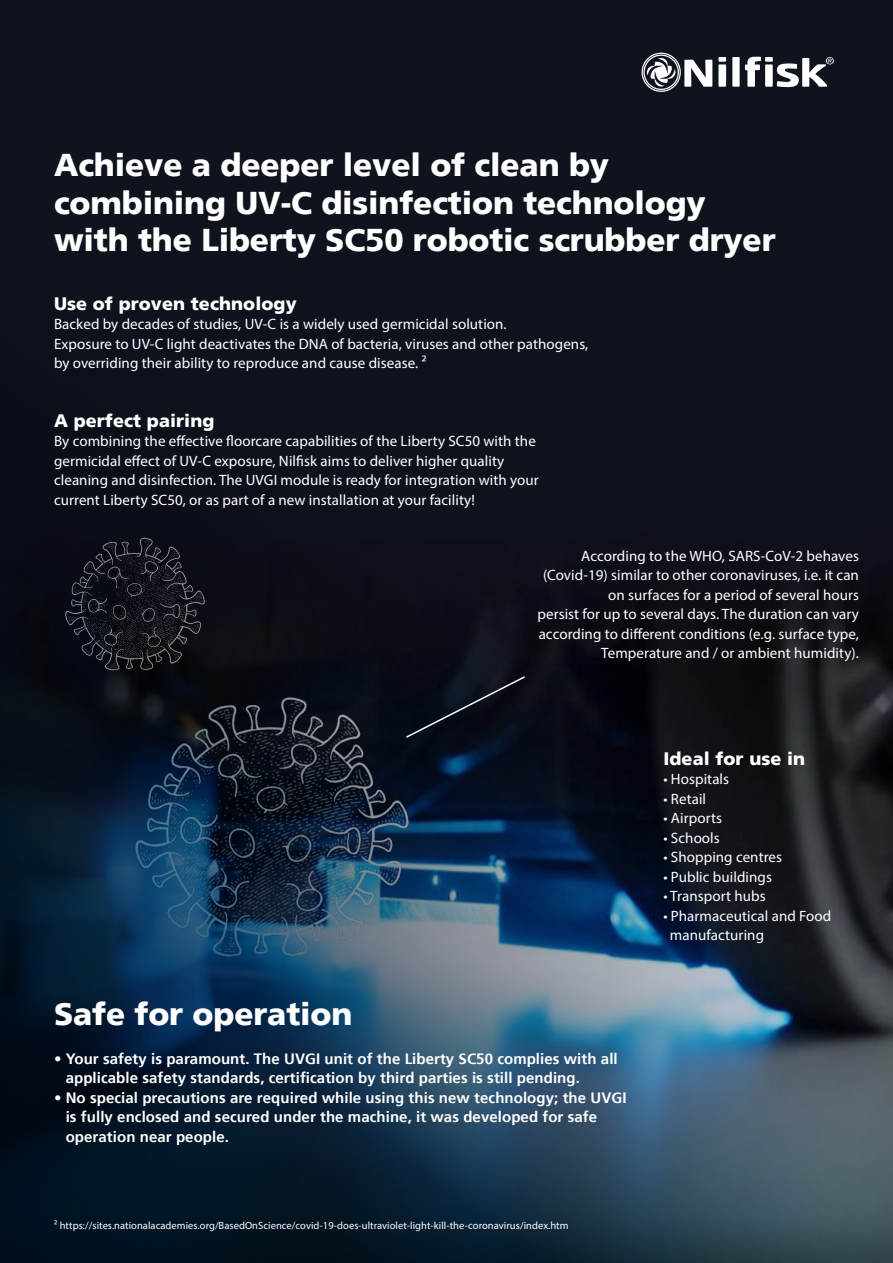
<style>
.page{position:relative;width:893px;height:1263px;background:#fff}
.page>*{position:absolute;margin:0;border:0;box-sizing:border-box;transform-origin:0 0}
.t1{font:900 31.5px/37.5px "Frutiger";letter-spacing:-.005em;color:#fff}
.t2{font:900 18px "Frutiger";letter-spacing:.005em;color:#fff}
.t3{font:15px/19.5px "Myriad Pro";letter-spacing:.005em;color:#fff}
.t4{font:700 15px/19.5px "Frutiger LT Std";letter-spacing:.005em;color:#fff}
.t5{font:10.5px "Myriad Pro";letter-spacing:.005em;color:#fff}
</style>
<div class="page">
<div style="left:0;top:0;width:893px;height:247px;background:#0f131e"></div>
<div style="left:732px;top:57px;width:8px;height:30px;background:#fff"></div>
<div style="left:718px;top:64px;width:8px;height:23px;background:#fff"></div>
<div style="left:765px;top:64px;width:8px;height:23px;background:#fff"></div>
<div style="left:718px;top:57px;width:8px;height:5px;background:#fff"></div>
<div style="left:765px;top:57px;width:8px;height:5px;background:#fff"></div>
<svg style="left:745px;top:57px;width:16px;height:30px"></svg>
<svg style="left:642px;top:53px;width:70px;height:39px"></svg>
<svg style="left:777px;top:57px;width:57px;height:30px"></svg>
<img style="left:0;top:247px;width:893px;height:1016px">
<img style="left:48px;top:517px;width:174px;height:174px">
<svg style="left:404px;top:675px;width:123px;height:64px;background:#0e131e"></svg>
<h1 class="t1" style="left:54px;top:146px;width:723px">Achieve a deeper level of clean by combining UV-C disinfection technology with the Liberty SC50 robotic scrubber dryer</h1>
<p class="t2" style="left:54px;top:292px;width:244px">Use of proven technology</p>
<p class="t3" style="left:54px;top:314px;width:536px">Backed by decades of studies, UV-C is a widely used germicidal solution.<br>Exposure to UV-C light deactivates the DNA of bacteria, viruses and other pathogens, by overriding their ability to reproduce and cause disease. ²</p>
<p class="t2" style="left:54px;top:409px;width:162px">A perfect pairing</p>
<p class="t3" style="left:54px;top:431px;width:486px">By combining the effective floorcare capabilities of the Liberty SC50 with the germicidal effect of UV-C exposure, Nilfisk aims to deliver higher quality cleaning and disinfection. The UVGI module is ready for integration with your current Liberty SC50, or as part of a new installation at your facility!</p>
<p class="t3" style="left:537px;top:546px;width:323px;text-align:right">According to the WHO, SARS-CoV-2 behaves (Covid-19) similar to other coronaviruses, i.e. it can on surfaces for a period of several hours<br>persist for up to several days. The duration can vary according to different conditions (e.g. surface type, Temperature and / or ambient humidity).</p>
<h1 class="t1" style="left:54px;top:995px;width:300px">Safe for operation</h1>
<p class="t4" style="left:66px;top:1049px;width:553px;text-indent:-12px">• Your safety is paramount. The UVGI unit of the Liberty SC50 complies with all applicable safety standards, certification by third parties is still pending.</p>
<p class="t4" style="left:66px;top:1088px;width:562px;text-indent:-12px">• No special precautions are required while using this new technology; the UVGI is fully enclosed and secured under the machine, it was developed for safe operation near people.</p>
<p class="t5" style="left:54px;top:1219px;width:516px">² https://sites.nationalacademies.org/BasedOnScience/covid-19-does-ultraviolet-light-kill-the-coronavirus/index.htm</p>
<p class="t2" style="left:663px;top:747px;width:143px">Ideal for use in</p>
<p class="t3" style="left:663px;top:769px;width:67px">• Hospitals</p>
<p class="t3" style="left:663px;top:789px;width:44px">• Retail</p>
<p class="t3" style="left:663px;top:808px;width:60px">• Airports</p>
<p class="t3" style="left:663px;top:828px;width:58px">• Schools</p>
<p class="t3" style="left:663px;top:847px;width:120px">• Shopping centres</p>
<p class="t3" style="left:663px;top:867px;width:110px">• Public buildings</p>
<p class="t3" style="left:663px;top:886px;width:104px">• Transport hubs</p>
<p class="t3" style="left:670px;top:906px;width:163px;text-indent:-7px">• Pharmaceutical and Food manufacturing</p>
</div>
